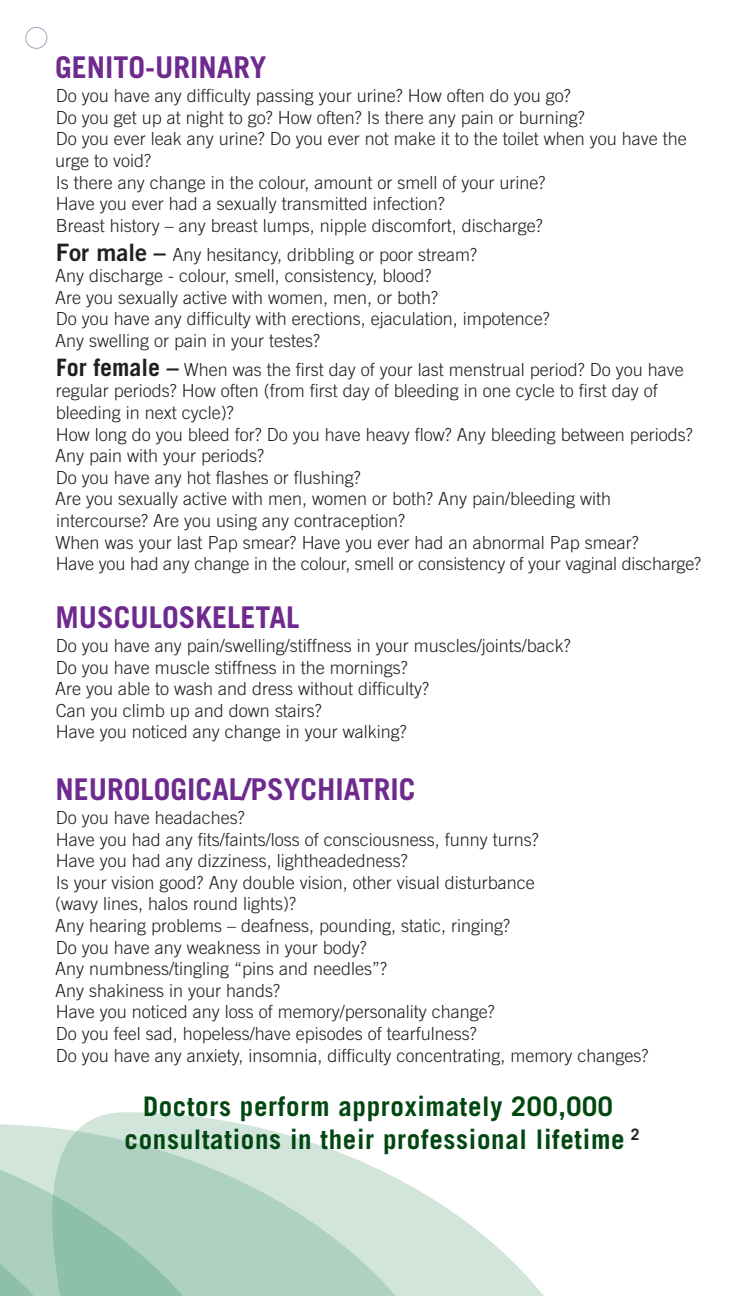
<style>
.page{position:relative;width:756px;height:1296px;background:#fff}
.page>*{position:absolute;margin:0;border:0;box-sizing:border-box;transform-origin:0 0}
.t1{font:700 30px "Trade Gothic LT Std";color:#6e2a8e}
.t2{font:700 27px/33px "Trade Gothic LT Std";letter-spacing:.025em;color:#004710;text-align:center}
.t3{font:300 18px/21.6px "Trade Gothic LT Std";color:#231f20}
.s1{font-family:"Trade Gothic LT Std Bd 2";font-weight:400;font-size:24px}
.s2{font-weight:700;font-size:24px}
</style>
<div class="page">
<div style="left:26px;top:27px;width:21px;height:22px;border:1px solid #012260;border-radius:50%"></div>
<svg style="left:0;top:1124px;width:49px;height:172px;background:#b6d5c6"></svg>
<svg style="left:49px;top:1112px;width:495px;height:184px"></svg>
<p class="t1" style="left:55px;top:49px;width:213px">Genito-Urinary</p>
<p class="t3" style="left:55px;top:85px;width:633px">Do you have any difficulty passing your urine? How often do you go?<br>Do you get up at night to go? How often? Is there any pain or burning?<br>Do you ever leak any urine? Do you ever not make it to the toilet when you have the urge to void?<br>Is there any change in the colour, amount or smell of your urine?<br>Have you ever had a sexually transmitted infection?<br>Breast history – any breast lumps, nipple discomfort, discharge?</p>
<p class="t3" style="left:55px;top:243px;width:496px"><span class="s1">For male</span> <span class="s2">–</span> Any hesitancy, dribbling or poor stream?<br>Any discharge - colour, smell, consistency, blood?<br>Are you sexually active with women, men, or both?<br>Do you have any difficulty with erections, ejaculation, impotence?<br>Any swelling or pain in your testes?</p>
<p class="t3" style="left:55px;top:358px;width:648px"><span class="s2">For female –</span> When was the first day of your last menstrual period? Do you have regular periods? How often (from first day of bleeding in one cycle to first day of bleeding in next cycle)?<br>How long do you bleed for? Do you have heavy flow? Any bleeding between periods?<br>Any pain with your periods?<br>Do you have any hot flashes or flushing?<br>Are you sexually active with men, women or both? Any pain/bleeding with intercourse? Are you using any contraception?<br>When was your last Pap smear? Have you ever had an abnormal Pap smear?<br>Have you had any change in the colour, smell or consistency of your vaginal discharge?</p>
<p class="t1" style="left:55px;top:599px;width:245px">Musculoskeletal</p>
<p class="t3" style="left:55px;top:635px;width:517px">Do you have any pain/swelling/stiffness in your muscles/joints/back?<br>Do you have muscle stiffness in the mornings?<br>Are you able to wash and dress without difficulty?<br>Can you climb up and down stairs?<br>Have you noticed any change in your walking?</p>
<p class="t1" style="left:55px;top:770px;width:347px">Ne urological/Psychiatric</p>
<p class="t3" style="left:55px;top:806px;width:595px">Do you have headaches?<br>Have you had any fits/faints/loss of consciousness, funny turns?<br>Have you had any dizziness, lightheadedness?<br>Is your vision good? Any double vision, other visual disturbance<br>(wavy lines, halos round lights)?<br>Any hearing problems – deafness, pounding, static, ringing?<br>Do you have any weakness in your body?<br>Any numbness/tingling “pins and needles”?<br>Any shakiness in your hands?<br>Have you noticed any loss of memory/personality change?<br>Do you feel sad, hopeless/have episodes of tearfulness?<br>Do you have any anxiety, insomnia, difficulty concentrating, memory changes?</p>
<p class="t2" style="left:125px;top:1090px;width:516px">Doctors perform approximately 200,000 consultations in their professional lifetime <sup>2</sup></p>
</div>
